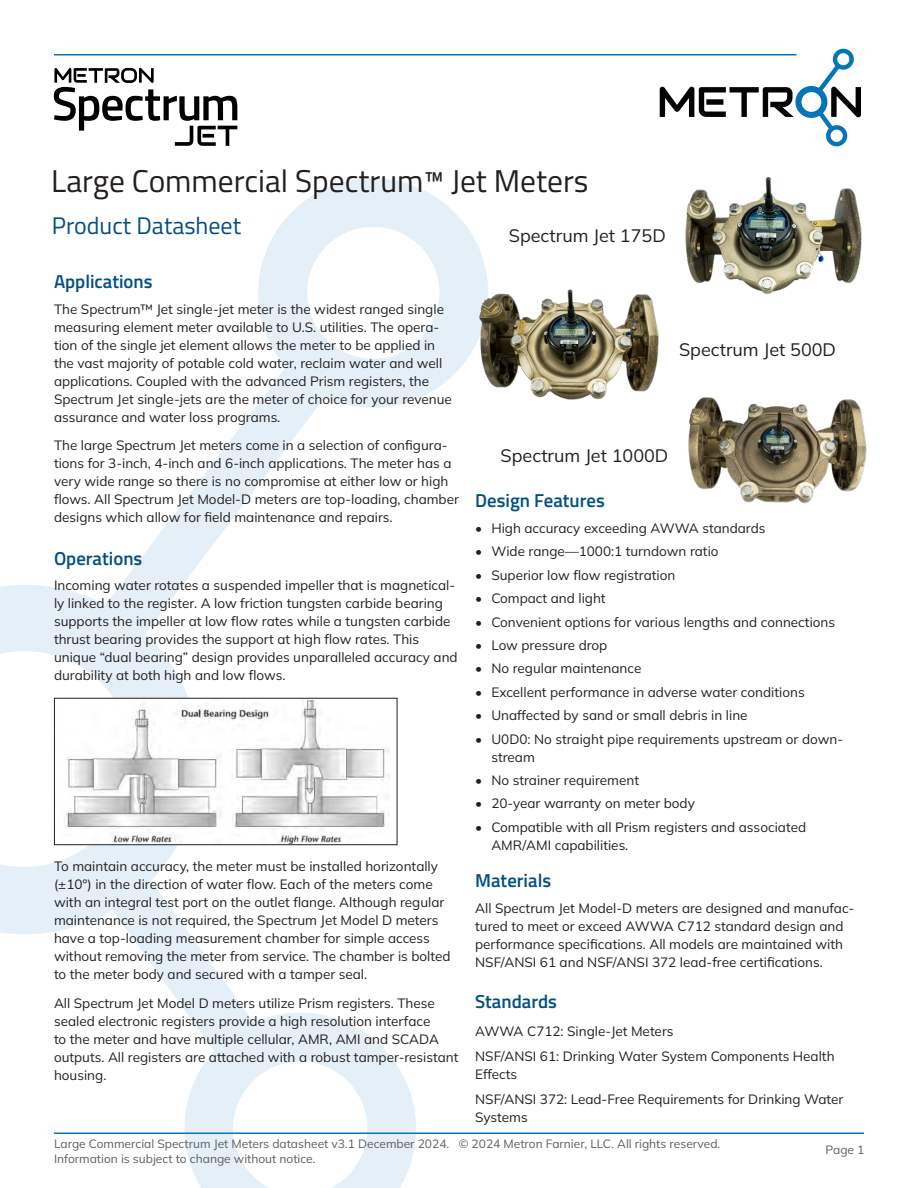
<style>
.page{position:relative;width:918px;height:1188px;background:#fff}
.page>*{position:absolute;margin:0;border:0;box-sizing:border-box;transform-origin:0 0}
.Metron_Header_1_black{font:31.5px "Titillium Web";color:#231f20}
.Metron_Header_2_blue{font:24px "Titillium Web";color:#004f85}
.Metron_Header_3_blue{font:600 18.75px "Titillium Web";color:#004f85}
.Metron_Body_9pt{font:600 18.75px "Titillium Web";color:#004f85}
.Metron_image_label_9pt{font:18px "Mulish";color:#231f20}
.Metron_Body_9pt-2{font:13.5px/18px "Mulish";color:#231f20}
.t1{font:12px/15px "Mulish";color:#5e5e5e}
</style>
<div class="page">
<svg style="left:0;top:178px;width:488px;height:1010px"></svg>
<hr style="left:54px;top:1132px;width:810px;height:2px;background:#0974b7">
<hr style="left:54px;top:54px;width:742px;height:2px;background:#0974b7">
<svg style="left:660px;top:49px;width:201px;height:97px"></svg>
<img style="left:56px;top:700px;width:340px;height:143px">
<div style="left:54px;top:698px;width:344px;height:147px;border:1px solid #231f20"></div>
<img style="left:685px;top:176px;width:177px;height:119px">
<img style="left:688px;top:397px;width:179px;height:107px">
<img style="left:475px;top:285px;width:184px;height:118px">
<svg style="left:54px;top:68px;width:183px;height:78px"></svg>
<p class="Metron_Header_1_black" style="left:51px;top:158px;width:539px">Large Commercial Spectrum™ Jet Meters</p>
<p class="Metron_Header_2_blue" style="left:52px;top:208px;width:191px">Product Datasheet</p>
<p class="Metron_image_label_9pt" style="left:509px;top:224px;width:158px">Spectrum Jet 175D</p>
<p class="Metron_Header_3_blue" style="left:54px;top:267px;width:100px">Applications</p>
<p class="Metron_Body_9pt-2" style="left:54px;top:299px;width:399px">The Spectrum™ Jet single-jet meter is the widest ranged single measuring element meter available to U.S. utilities. The opera&shy;tion of the single jet element allows the meter to be applied in the vast majority of potable cold water, reclaim water and well applications. Coupled with the advanced Prism registers, the Spectrum Jet single-jets are the meter of choice for your revenue assurance and water loss programs.</p>
<p class="Metron_Body_9pt-2" style="left:54px;top:436px;width:407px">The large Spectrum Jet meters come in a selection of configura&shy;tions for 3-inch, 4-inch and 6-inch applications. The meter has a very wide range so there is no compromise at either low or high flows. All Spectrum Jet Model-D meters are top-loading, chamber designs which allow for field maintenance and repairs.</p>
<p class="Metron_Header_3_blue" style="left:54px;top:544px;width:90px">Operations</p>
<p class="Metron_Body_9pt-2" style="left:54px;top:576px;width:405px">Incoming water rotates a suspended impeller that is magnetical&shy;ly linked to the register. A low friction tungsten carbide bearing supports the impeller at low flow rates while a tungsten carbide thrust bearing provides the support at high flow rates. This unique “dual bearing” design provides unparalleled accuracy and durability at both high and low flows.</p>
<p class="Metron_Body_9pt-2" style="left:54px;top:857px;width:398px">To maintain accuracy, the meter must be installed horizontally (±10°) in the direction of water flow. Each of the meters come with an integral test port on the outlet flange. Although regular maintenance is not required, the Spectrum Jet Model D meters have a top-loading measurement chamber for simple access without removing the meter from service. The chamber is bolted to the meter body and secured with a tamper seal.</p>
<p class="Metron_Body_9pt-2" style="left:54px;top:994px;width:406px">All Spectrum Jet Model D meters utilize Prism registers. These sealed electronic registers provide a high resolution interface<br>to the meter and have multiple cellular, AMR, AMI and SCADA outputs. All registers are attached with a robust tamper-resistant housing.</p>
<p class="Metron_image_label_9pt" style="left:679px;top:337px;width:158px">Spectrum Jet 500D</p>
<p class="Metron_image_label_9pt" style="left:501px;top:443px;width:169px">Spectrum Jet 1000D</p>
<p class="Metron_Header_3_blue" style="left:475px;top:487px;width:131px">Design Features</p>
<p class="Metron_Body_9pt-2" style="left:475px;top:519px;width:292px">• High accuracy exceeding AWWA standards</p>
<p class="Metron_Body_9pt-2" style="left:475px;top:542px;width:245px">• Wide range—1000:1 turndown ratio</p>
<p class="Metron_Body_9pt-2" style="left:475px;top:566px;width:202px">• Superior low flow registration</p>
<p class="Metron_Body_9pt-2" style="left:475px;top:589px;width:132px">• Compact and light</p>
<p class="Metron_Body_9pt-2" style="left:475px;top:612px;width:362px">• Convenient options for various lengths and connections</p>
<p class="Metron_Body_9pt-2" style="left:475px;top:636px;width:134px">• Low pressure drop</p>
<p class="Metron_Body_9pt-2" style="left:475px;top:659px;width:168px">• No regular maintenance</p>
<p class="Metron_Body_9pt-2" style="left:475px;top:683px;width:331px">• Excellent performance in adverse water conditions</p>
<p class="Metron_Body_9pt-2" style="left:475px;top:706px;width:274px">• Unaffected by sand or small debris in line</p>
<p class="Metron_Body_9pt-2" style="left:491px;top:729px;width:353px;text-indent:-16px">• U0D0: No straight pipe requirements upstream or down&shy;stream</p>
<p class="Metron_Body_9pt-2" style="left:475px;top:771px;width:165px">• No strainer requirement</p>
<p class="Metron_Body_9pt-2" style="left:475px;top:794px;width:221px">• 20-year warranty on meter body</p>
<p class="Metron_Body_9pt-2" style="left:491px;top:818px;width:316px;text-indent:-16px">• Compatible with all Prism registers and associated<br>AMR/AMI capabilities.</p>
<p class="Metron_Header_3_blue" style="left:475px;top:867px;width:78px">Materials</p>
<p class="Metron_Body_9pt-2" style="left:475px;top:899px;width:381px">All Spectrum Jet Model-D meters are designed and manufac&shy;tured to meet or exceed AWWA C712 standard design and performance specifications. All models are maintained with NSF/ANSI 61 and NSF/ANSI 372 lead-free certifications.</p>
<p class="Metron_Body_9pt" style="left:475px;top:987px;width:83px">Standards</p>
<p class="Metron_Body_9pt-2" style="left:475px;top:1022px;width:200px">AWWA C712: Single-Jet Meters</p>
<p class="Metron_Body_9pt-2" style="left:475px;top:1047px;width:361px">NSF/ANSI 61: Drinking Water System Components Health<br>Effects</p>
<p class="Metron_Body_9pt-2" style="left:475px;top:1090px;width:370px">NSF/ANSI 372: Lead-Free Requirements for Drinking Water<br>Systems</p>
<p class="t1" style="left:54px;top:1135px;width:668px">Large Commercial Spectrum Jet Meters datasheet v3.1 December 2024. © 2024 Metron Farnier, LLC. All rights reserved.<br>Information is subject to change without notice.</p>
<p class="t1" style="left:826px;top:1141px;width:40px">Page 1</p>
</div>
